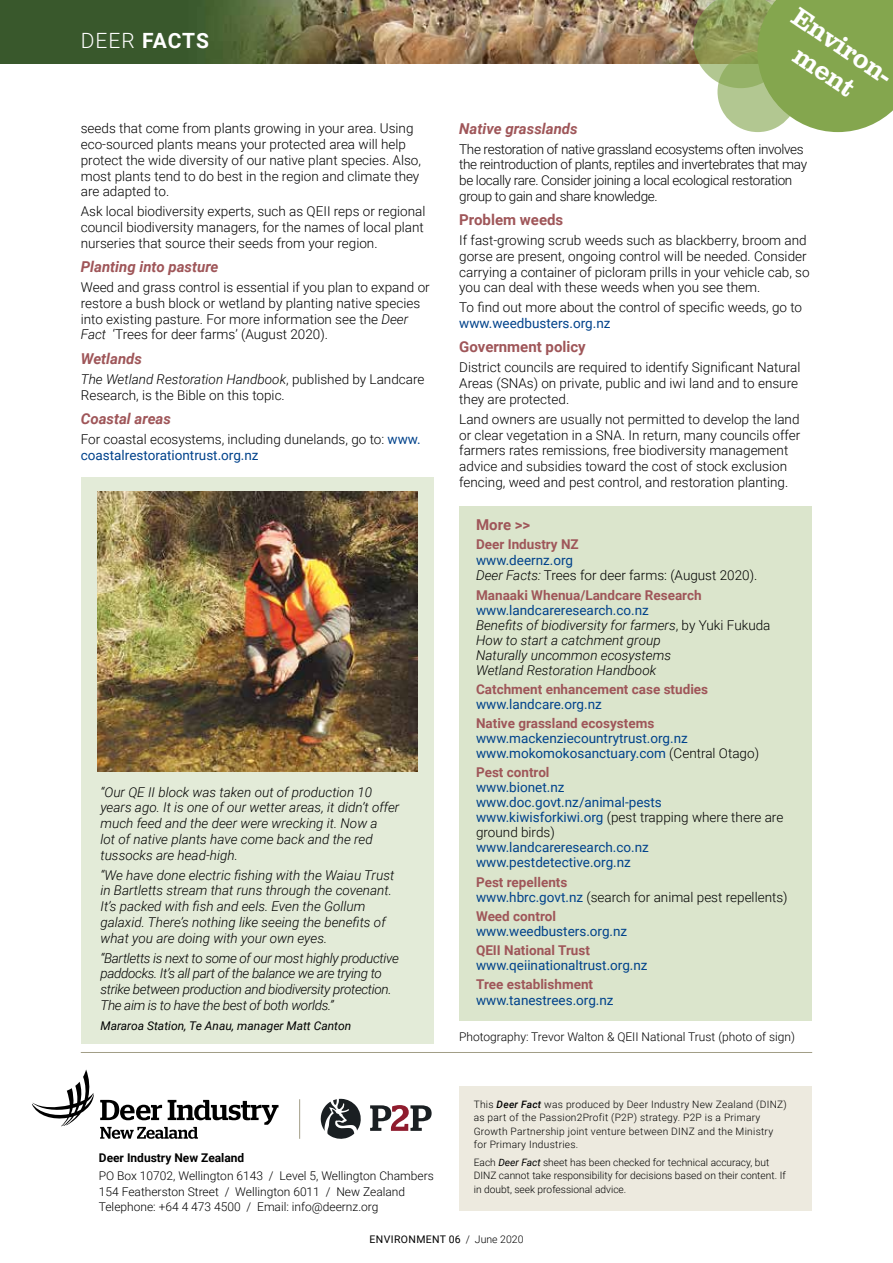
<style>
.page{position:relative;width:893px;height:1263px;background:#fff}
.page>*{position:absolute;margin:0;border:0;box-sizing:border-box;transform-origin:0 0}
.t1{font:700 27px/31.2px "Clarendon No 1 URWT";color:#fff;text-align:center}
.t2{font:700 21px "Roboto";letter-spacing:.04em;color:#fff}
.t3{font:italic 700 15px "Roboto";color:#9f5659}
.t4{font:700 15px "Roboto";color:#9f5659}
.t5{font:300 13.5px/15.8px "Roboto";color:#000}
.t6{font:italic 300 13.5px/15.8px "Roboto";color:#000}
.t7{font:13.5px/15px "Roboto";color:#00428b}
.t8{font:300 13.5px/15.8px "Roboto";letter-spacing:-.025em;color:#000}
.t9{font:italic 300 13.5px/15.8px "Roboto";letter-spacing:-.025em;color:#000}
.t10{font:700 13.5px "Roboto";color:#9f5659}
.t11{font:300 12px/15.8px "Roboto";color:#000}
.t12{font:italic 12px "Roboto";color:#000}
.t13{font:700 12px "Roboto";color:#000}
.t14{font:10.5px "Roboto";letter-spacing:.035em;color:#000}
.t15{font:300 10.2px/13.5px "Roboto";letter-spacing:.025em;color:#000}
.t16{font:300 10.2px/13.5px "Roboto";color:#000}
.s1{font-weight:300}
.s2{font-style:italic}
.s3{font-weight:400;color:#00428b}
.s4{font-weight:400;font-style:normal;color:#00428b}
.s5{font-style:normal}
.s6{font-weight:300;color:#000}
.s7{font-weight:700;color:#9f5659}
.s8{font-weight:500;font-style:italic}
.s9{font-weight:400;font-style:italic}
</style>
<div class="page">
<div style="left:81px;top:477px;width:353px;height:567px;background:#e3ebd8"></div>
<div style="left:459px;top:506px;width:353px;height:514px;background:#dbe5cc"></div>
<div style="left:459px;top:1086px;width:353px;height:124px;background:#edeadf"></div>
<svg style="left:32px;top:1069px;width:62px;height:57px"></svg>
<svg style="left:100px;top:1100px;width:179px;height:39px"></svg>
<svg style="left:321px;top:1099px;width:40px;height:40px"></svg>
<svg style="left:370px;top:1105px;width:62px;height:26px"></svg>
<hr style="left:299px;top:1099px;width:1px;height:40px;background:#a29e87">
<hr style="left:81px;top:1052px;width:731px;height:1px;background:#a29e87">
<img style="left:0;top:0;width:693px;height:64px">
<svg style="left:693px;top:0;width:200px;height:132px"></svg>
<svg style="left:717px;top:52px;width:81px;height:80px"></svg>
<img style="left:97px;top:492px;width:320px;height:279px">
<h2 class="t2" style="left:81px;top:26px;width:130px"><span class="s1">DEER</span> FACTS</h2>
<p class="t5" style="left:81px;top:120px;width:342px">seeds that come from plants growing in your area. Using eco-sourced plants means your protected area will help protect the wide diversity of our native plant species. Also, most plants tend to do best in the region and climate they are adapted to.</p>
<p class="t5" style="left:81px;top:203px;width:346px;text-align:justify">Ask local biodiversity experts, such as QEII reps or regional council biodiversity managers, for the names of local plant nurseries that source their seeds from your region.</p>
<p class="t3" style="left:81px;top:256px;width:139px">Planting into pasture</p>
<p class="t5" style="left:81px;top:279px;width:351px">Weed and grass control is essential if you plan to expand or restore a bush block or wetland by planting native species into existing pasture. For more information see the <span class="s2">Deer Fact</span> ‘Trees for deer farms’ (August 2020).</p>
<p class="t3" style="left:81px;top:348px;width:63px">Wetlands</p>
<p class="t5" style="left:81px;top:371px;width:345px"><span class="s2">The Wetland Restoration Handbook</span>, published by Landcare<br>Research, is the Bible on this topic.</p>
<p class="t3" style="left:81px;top:408px;width:92px">Coastal areas</p>
<p class="t5" style="left:81px;top:431px;width:341px">For coastal ecosystems, including dunelands, go to: <span class="s3">www. coastalrestorationtrust.org.nz</span></p>
<p class="t6" style="left:100px;top:783px;width:300px">“Our QE II block was taken out of production 10 years ago. It is one of our wetter areas, it didn’t offer much feed and the deer were wrecking it. Now a<br>lot of native plants have come back and the red tussocks are head-high.</p>
<p class="t6" style="left:100px;top:866px;width:295px">“We have done electric fishing with the Waiau Trust in Bartletts stream that runs through the covenant.<br>It’s packed with fish and eels. Even the Gollum galaxid. There’s nothing like seeing the benefits of what you are doing with your own eyes.</p>
<p class="t9" style="left:100px;top:949px;width:300px">“Bartletts is next to some of our most highly productive paddocks. It’s all part of the balance we are trying to strike between production and biodiversity protection.<br>The aim is to have the best of both worlds.”</p>
<p class="t12" style="left:100px;top:1017px;width:252px">Mararoa Station, Te Anau, manager Matt Canton</p>
<p class="t13" style="left:99px;top:1149px;width:147px">Deer Industry New Zealand</p>
<p class="t11" style="left:99px;top:1167px;width:336px">PO Box 10702, Wellington 6143 / Level 5, Wellington Chambers<br>154 Featherston Street / Wellington 6011 / New Zealand<br>Telephone: +64 4 473 4500 / Email: info@deernz.org</p>
<h1 class="t1" style="left:803px;top:1px;width:122px;rotate:34deg">Environ&shy;ment</h1>
<p class="t3" style="left:459px;top:118px;width:120px">Native grasslands</p>
<p class="t8" style="left:459px;top:140px;width:349px">The restoration of native grassland ecosystems often involves the reintroduction of plants, reptiles and invertebrates that may be locally rare. Consider joining a local ecological restoration group to gain and share knowledge.</p>
<p class="t4" style="left:459px;top:209px;width:106px">Problem weeds</p>
<p class="t5" style="left:459px;top:232px;width:352px">If fast-growing scrub weeds such as blackberry, broom and gorse are present, ongoing control will be needed. Consider carrying a container of picloram prills in your vehicle cab, so you can deal with these weeds when you see them.</p>
<p class="t5" style="left:459px;top:299px;width:344px">To find out more about the control of specific weeds, go to</p>
<p class="t7" style="left:459px;top:315px;width:153px">www.weedbusters.org.nz</p>
<p class="t4" style="left:459px;top:336px;width:128px">Government policy</p>
<p class="t5" style="left:459px;top:359px;width:343px">District councils are required to identify Significant Natural<br>Areas (SNAs) on private, public and iwi land and to ensure they are protected.</p>
<p class="t5" style="left:459px;top:411px;width:343px">Land owners are usually not permitted to develop the land or clear vegetation in a SNA. In return, many councils offer farmers rates remissions, free biodiversity management advice and subsidies toward the cost of stock exclusion fencing, weed and pest control, and restoration planting.</p>
<p class="t4" style="left:476px;top:514px;width:56px">More &gt;&gt;</p>
<p class="t10" style="left:476px;top:535px;width:104px">Deer Industry NZ</p>
<p class="t5" style="left:476px;top:553px;width:283px;line-height:15px"><span class="s3">www.deernz.org<br></span><span class="s2">Deer Facts:</span> Trees for deer farms: (August 2020).</p>
<p class="t10" style="left:476px;top:585px;width:227px">Manaaki Whenua/Landcare Research</p>
<p class="t6" style="left:476px;top:602px;width:296px;line-height:15px"><span class="s4">www.landcareresearch.co.nz<br></span>Benefits of biodiversity for farmers<span class="s5">, by Yuki Fukuda </span>How to start a catchment group<br>Naturally uncommon ecosystems<br>Wetland Restoration Handbook</p>
<p class="t10" style="left:476px;top:680px;width:234px">Catchment enhancement case studies</p>
<p class="t7" style="left:476px;top:696px;width:127px">www.landcare.org.nz</p>
<p class="t10" style="left:476px;top:714px;width:180px">Native grassland ecosystems</p>
<p class="t7" style="left:476px;top:730px;width:284px">www.mackenziecountrytrust.org.nz www.mokomokosanctuary.com <span class="s6">(Central Otago)</span></p>
<p class="t10" style="left:476px;top:763px;width:75px">Pest control</p>
<p class="t7" style="left:476px;top:780px;width:309px">www.bionet.nz<br>www.doc.govt.nz/animal-pests www.kiwisforkiwi.org <span class="s6">(pest trapping where there are ground birds)</span></p>
<p class="t7" style="left:476px;top:840px;width:174px">www.landcareresearch.co.nz www.pestdetective.org.nz</p>
<p class="t5" style="left:476px;top:874px;width:313px;line-height:15px"><span class="s7">Pest repellents<br></span><span class="s3">www.hbrc.govt.nz</span> (search for animal pest repellents)</p>
<p class="t10" style="left:476px;top:907px;width:81px">Weed control</p>
<p class="t7" style="left:476px;top:923px;width:153px">www.weedbusters.org.nz</p>
<p class="t10" style="left:476px;top:941px;width:115px">QEII National Trust</p>
<p class="t7" style="left:476px;top:957px;width:173px">www.qeiinationaltrust.org.nz</p>
<p class="t10" style="left:476px;top:975px;width:119px">Tree establishment</p>
<p class="t7" style="left:476px;top:992px;width:139px">www.tanestrees.org.nz</p>
<p class="t11" style="left:459px;top:1028px;width:338px">Photography: Trevor Walton &amp; QEII National Trust (photo of sign)</p>
<p class="t15" style="left:474px;top:1097px;width:315px">This <span class="s8">Deer Fact</span> was produced by Deer Industry New Zealand (DINZ) as part of the Passion2Profit (P2P) strategy. P2P is a Primary Growth Partnership joint venture between DINZ and the Ministry for Primary Industries.</p>
<p class="t16" style="left:474px;top:1155px;width:313px">Each <span class="s9">Deer Fact</span> sheet has been checked for technical accuracy, but<br>DINZ cannot take responsibility for decisions based on their content. If in doubt, seek professional advice.</p>
<p class="t14" style="left:370px;top:1232px;width:155px">ENVIRONMENT 06 <span class="s1">/ June 2020</span></p>
</div>
